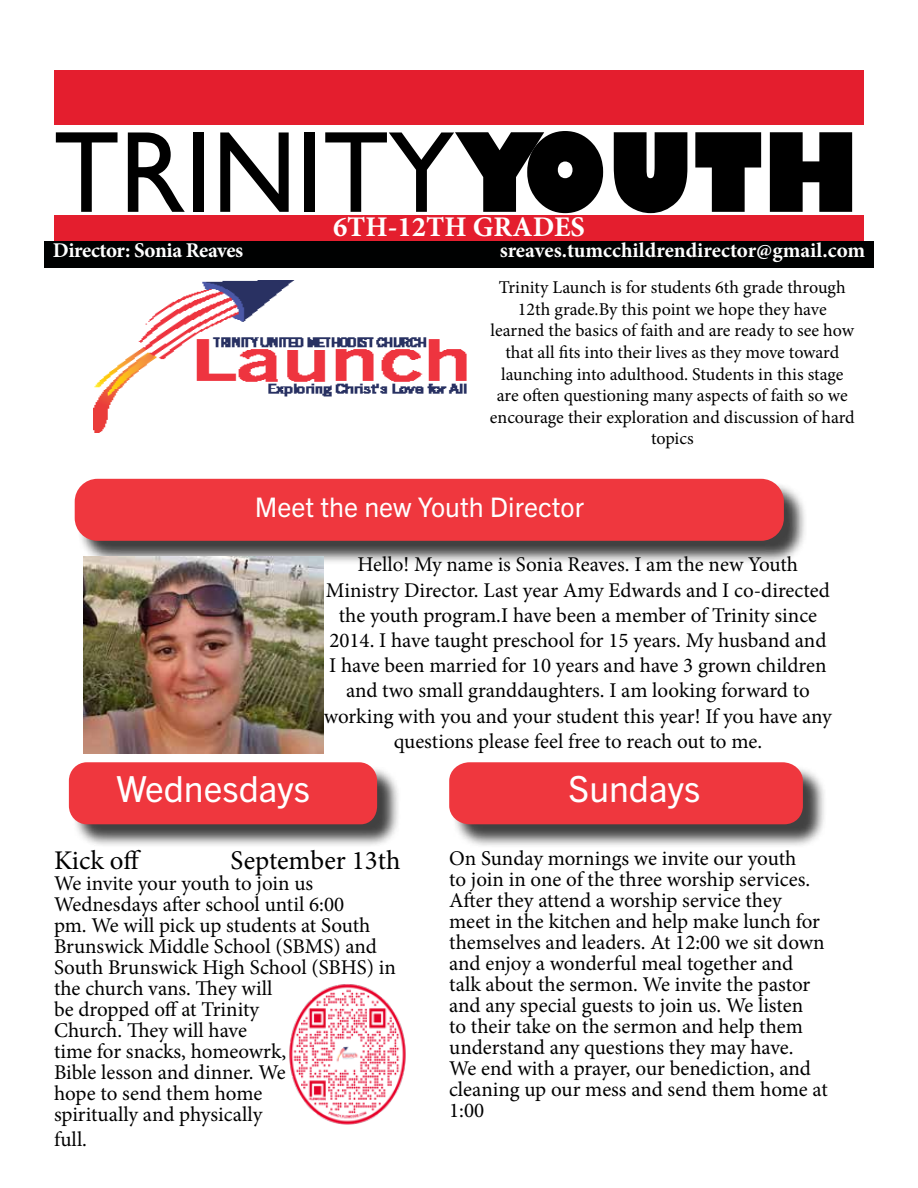
<style>
.page{position:relative;width:918px;height:1188px;background:#fff}
.page>*{position:absolute;margin:0;border:0;box-sizing:border-box;transform-origin:0 0}
.t1{font:116.4px "Gill Sans";color:#000;scale:.93 1}
.t2{font:36px "Trade Gothic Next LT Pro";color:#fff}
.t3{font:700 28.5px "Minion Pro";color:#fff}
.t4{font:27px "Trade Gothic Next LT Pro";color:#fff}
.t5{font:27px "Minion Pro";color:#000}
.t6{font:21px/21px "Minion Pro";letter-spacing:-.005em;color:#000}
.t7{font:700 21px "Minion Pro";letter-spacing:-.005em;color:#fff}
.t8{font:18px/21.6px "Minion Pro";color:#000;text-align:center}
.s1{font-weight:800;font-size:106.8px}
</style>
<div class="page">
<div style="left:77px;top:481px;width:731px;height:84px;background:#000;opacity:.75"></div>
<div style="left:75px;top:479px;width:709px;height:62px;background:#ef373e;border-radius:23px"></div>
<div style="left:54px;top:70px;width:810px;height:55px;background:#e41e2e"></div>
<div style="left:54px;top:215px;width:810px;height:26px;background:#e41e2e"></div>
<div style="left:44px;top:241px;width:830px;height:27px;background:#000101"></div>
<div style="left:71px;top:765px;width:330px;height:84px;background:#000;opacity:.75"></div>
<div style="left:69px;top:762px;width:308px;height:62px;background:#ef373e"></div>
<img style="left:94px;top:280px;width:373px;height:152px">
<img style="left:84px;top:556px;width:239px;height:198px">
<div style="left:452px;top:765px;width:375px;height:83px;background:#000;opacity:.75"></div>
<div style="left:449px;top:762px;width:354px;height:62px;background:#ef373e;border-radius:19px"></div>
<img style="left:289px;top:984px;width:117px;height:141px">
<h1 class="t1" style="left:54px;top:105px;width:867px">TRINITY<span class="s1">YOUTH</span></h1>
<h3 class="t3" style="left:333px;top:206px;width:253px">6TH-12TH GRADES</h3>
<p class="t7" style="left:53px;top:235px;width:192px">Director: Sonia Reaves</p>
<p class="t7" style="left:500px;top:235px;width:367px">sreaves.tumcchildrendirector@gmail.com</p>
<p class="t8" style="left:490px;top:277px;width:366px">Trinity Launch is for students 6th grade through 12th grade.By this point we hope they have learned the basics of faith and are ready to see how that all fits into their lives as they move toward launching into adulthood. Students in this stage are often questioning many aspects of faith so we encourage their exploration and discussion of hard topics</p>
<p class="t4" style="left:255px;top:488px;width:331px">Meet the new Youth Director</p>
<p class="t6" style="left:324px;top:552px;width:510px;line-height:25.2px;text-align:center">Hello! My name is Sonia Reaves. I am the new Youth Ministry Director. Last year Amy Edwards and I co-directed the youth program.I have been a member of Trinity since 2014. I have taught preschool for 15 years. My husband and I have been married for 10 years and have 3 grown children and two small granddaughters. I am looking forward to working with you and your student this year! If you have any questions please feel free to reach out to me.</p>
<h2 class="t2" style="left:117px;top:764px;width:195px">Wednesdays</h2>
<h2 class="t2" style="left:569px;top:764px;width:133px">Sundays</h2>
<p class="t5" style="left:54px;top:843px;width:89px">Kick off</p>
<p class="t5" style="left:231px;top:843px;width:172px">September 13th</p>
<p class="t6" style="left:54px;top:873px;width:343px">We invite your youth to join us<br>Wednesdays after school until 6:00<br>pm. We will pick up students at South<br>Brunswick Middle School (SBMS) and<br>South Brunswick High School (SBHS) in the church vans. They will<br>be dropped off at Trinity<br>Church. They will have<br>time for snacks, homeowrk,<br>Bible lesson and dinner. We<br>hope to send them home<br>spiritually and physically</p>
<p class="t6" style="left:54px;top:1129px;width:34px">full.</p>
<p class="t6" style="left:449px;top:848px;width:380px">On Sunday mornings we invite our youth<br>to join in one of the three worship services.<br>After they attend a worship service they meet in the kitchen and help make lunch for themselves and leaders. At 12:00 we sit down and enjoy a wonderful meal together and talk about the sermon. We invite the pastor and any special guests to join us. We listen<br>to their take on the sermon and help them understand any questions they may have.<br>We end with a prayer, our benediction, and cleaning up our mess and send them home at 1:00</p>
</div>
